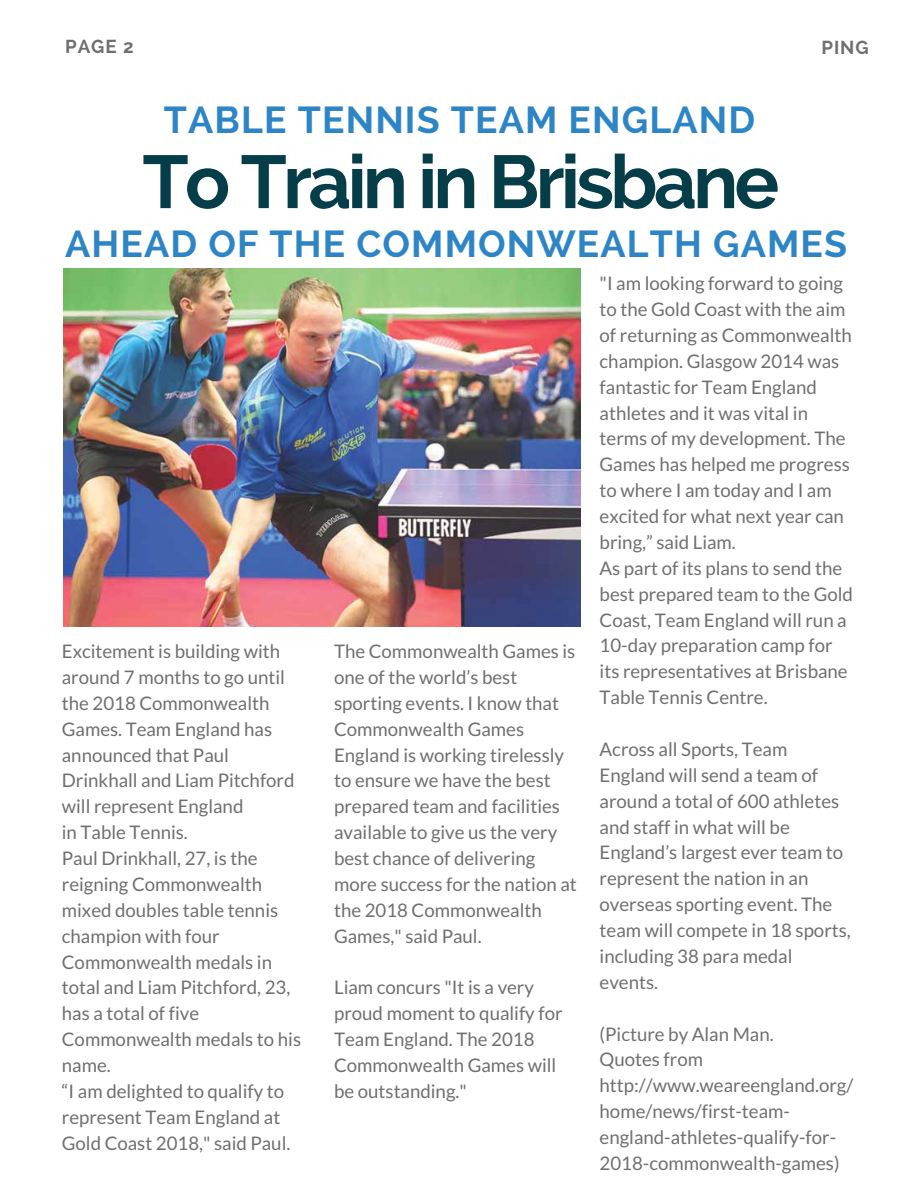
<style>
.page{position:relative;width:918px;height:1188px;background:#fff}
.page>*{position:absolute;margin:0;border:0;box-sizing:border-box;transform-origin:0 0}
.t1{font:700 74.7px "Raleway";letter-spacing:-.05em;color:#053d48}
.t2{font:700 37.35px "Raleway";letter-spacing:.03em;color:#2e85c6}
.t3{font:18.6px/25.8px "Lato";color:#706f6f}
.t4{font:700 18.6px "Raleway";letter-spacing:.05em;color:#706f6f}
</style>
<div class="page">
<img style="left:63px;top:269px;width:518px;height:358px">
<p class="t4" style="left:65px;top:35px;width:70px">PAGE 2</p>
<p class="t4" style="left:822px;top:37px;width:49px">PING</p>
<h2 class="t2" style="left:164px;top:98px;width:593px">TABLE TENNIS TEAM ENGLAND</h2>
<h1 class="t1" style="left:142px;top:138px;width:638px">To Train in Brisbane</h1>
<h2 class="t2" style="left:65px;top:221px;width:783px">AHEAD OF THE COMMONWEALTH GAMES</h2>
<p class="t3" style="left:62px;top:638px;width:241px">Excitement is building with around 7 months to go until the 2018 Commonwealth<br>Games. Team England has announced that Paul<br>Drinkhall and Liam Pitchford will represent England<br>in Table Tennis.<br>Paul Drinkhall, 27, is the reigning Commonwealth mixed doubles table tennis champion with four<br>Commonwealth medals in total and Liam Pitchford, 23, has a total of five<br>Commonwealth medals to his name.<br>“I am delighted to qualify to represent Team England at<br>Gold Coast 2018," said Paul.</p>
<p class="t3" style="left:334px;top:638px;width:244px">The Commonwealth Games is one of the world’s best sporting events. I know that<br>Commonwealth Games<br>England is working tirelessly to ensure we have the best prepared team and facilities available to give us the very best chance of delivering more success for the nation at the 2018 Commonwealth<br>Games," said Paul.</p>
<p class="t3" style="left:334px;top:974px;width:230px">Liam concurs "It is a very proud moment to qualify for<br>Team England. The 2018<br>Commonwealth Games will be outstanding."</p>
<p class="t3" style="left:600px;top:270px;width:255px">"I am looking forward to going to the Gold Coast with the aim of returning as Commonwealth champion. Glasgow 2014 was fantastic for Team England athletes and it was vital in terms of my development. The<br>Games has helped me progress to where I am today and I am excited for what next year can bring,” said Liam.<br>As part of its plans to send the best prepared team to the Gold<br>Coast, Team England will run a<br>10-day preparation camp for its representatives at Brisbane<br>Table Tennis Centre.</p>
<p class="t3" style="left:600px;top:736px;width:253px">Across all Sports, Team<br>England will send a team of around a total of 600 athletes and staff in what will be<br>England’s largest ever team to represent the nation in an overseas sporting event. The team will compete in 18 sports, including 38 para medal events.</p>
<p class="t3" style="left:600px;top:1020px;width:255px">(Picture by Alan Man.<br>Quotes from http://www.weareengland.org/ home/news/first-team&shy;england-athletes-qualify-for-<br>2018-commonwealth-games)</p>
</div>
